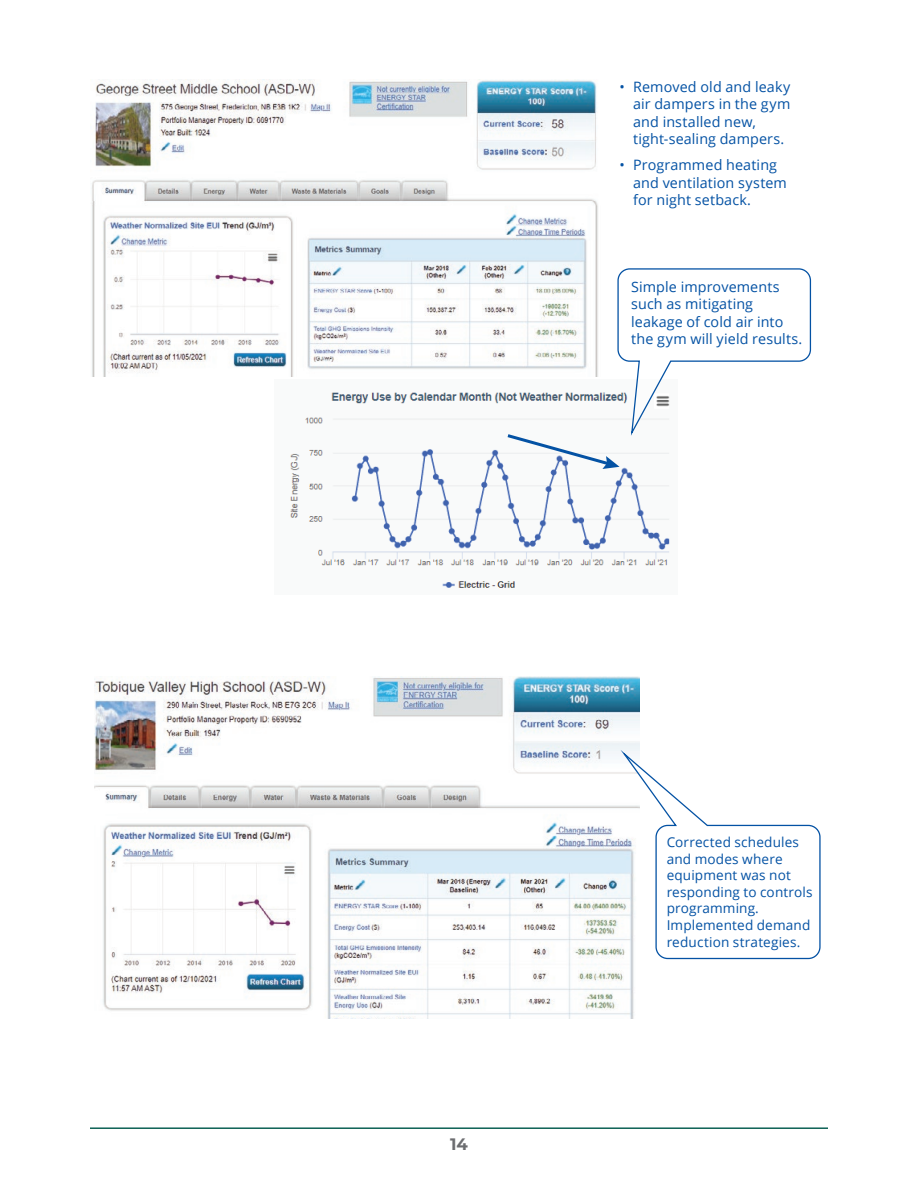
<style>
.page{position:relative;width:918px;height:1188px;background:#fff}
.page>*{position:absolute;margin:0;border:0;box-sizing:border-box;transform-origin:0 0}
.t1{font:700 16.5px "Montserrat";color:#6c6d70}
.t2{font:14.4px/17.4px "Open Sans";letter-spacing:.01em;color:#0452a4}
.t3{font:13.65px/16.6px "Open Sans";letter-spacing:.01em;color:#0452a4}
</style>
<div class="page">
<hr style="left:90px;top:1127px;width:738px;height:2px;background:#0d6155">
<img style="left:91px;top:80px;width:507px;height:297px">
<img style="left:290px;top:392px;width:380px;height:196px">
<svg style="left:504px;top:268px;width:308px;height:201px"></svg>
<img style="left:94px;top:676px;width:546px;height:342px">
<svg style="left:617px;top:746px;width:204px;height:214px"></svg>
<p class="t2" style="left:633px;top:78px;width:159px;text-indent:-14px">• Removed old and leaky air dampers in the gym and installed new, tight-sealing dampers.</p>
<p class="t2" style="left:633px;top:156px;width:155px;text-indent:-14px">• Programmed heating and ventilation system for night setback.</p>
<p class="t2" style="left:631px;top:278px;width:173px">Simple improvements such as mitigating leakage of cold air into the gym will yield results.</p>
<p class="t1" style="left:450px;top:1132px;width:19px">14</p>
<p class="t3" style="left:667px;top:833px;width:147px">Corrected schedules and modes where equipment was not responding to controls programming.<br>Implemented demand reduction strategies.</p>
</div>
